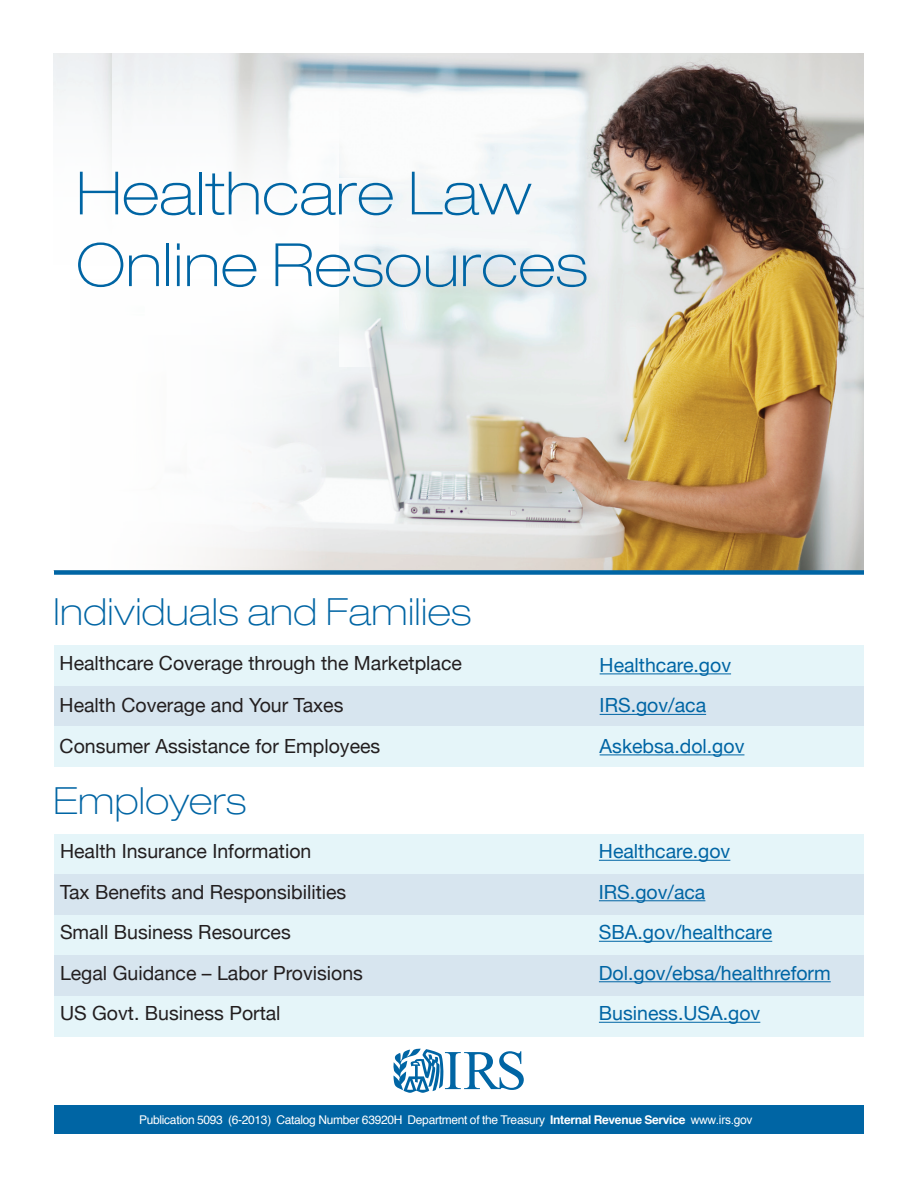
<style>
.page{position:relative;width:918px;height:1188px;background:#fff}
.page>*{position:absolute;margin:0;border:0;box-sizing:border-box;transform-origin:0 0}
.t1{font:100 expanded 59.7px/71.7px "Helvetica Neue";letter-spacing:.01em;color:#0065a4}
.t2{font:100 expanded 37.5px "Helvetica Neue";letter-spacing:.01em;color:#0065a4}
.t3{font:19.5px "Helvetica Neue";color:#231f20}
.t4{font:19.5px "Helvetica Neue";color:#0065a4}
.t5{font:12px "Helvetica";letter-spacing:-.025em;color:#fff}
.s1{font-weight:700}
.s2{font-family:"Arial"}
</style>
<div class="page">
<div style="left:54px;top:645px;width:540px;height:41px;background:#e5f5f9"></div>
<div style="left:594px;top:645px;width:270px;height:41px;background:#e5f5f9"></div>
<div style="left:54px;top:686px;width:540px;height:40px;background:#d7e5ef"></div>
<div style="left:594px;top:686px;width:270px;height:40px;background:#d7e5ef"></div>
<div style="left:54px;top:726px;width:540px;height:41px;background:#e5f5f9"></div>
<div style="left:594px;top:726px;width:270px;height:41px;background:#e5f5f9"></div>
<hr style="left:600px;top:754px;width:144px;height:1px;background:#0065a4">
<div style="left:54px;top:834px;width:539px;height:40px;background:#e5f5f9"></div>
<div style="left:593px;top:834px;width:271px;height:40px;background:#e5f5f9"></div>
<div style="left:54px;top:915px;width:539px;height:40px;background:#e5f5f9"></div>
<div style="left:593px;top:915px;width:271px;height:40px;background:#e5f5f9"></div>
<div style="left:54px;top:996px;width:539px;height:40px;background:#e5f5f9"></div>
<div style="left:593px;top:996px;width:271px;height:40px;background:#e5f5f9"></div>
<div style="left:54px;top:874px;width:539px;height:41px;background:#d7e5ef"></div>
<div style="left:593px;top:874px;width:271px;height:41px;background:#d7e5ef"></div>
<div style="left:54px;top:955px;width:539px;height:41px;background:#d7e5ef"></div>
<div style="left:593px;top:955px;width:271px;height:41px;background:#d7e5ef"></div>
<hr style="left:599px;top:860px;width:131px;height:1px;background:#0065a4">
<hr style="left:599px;top:900px;width:106px;height:1px;background:#0065a4">
<hr style="left:599px;top:941px;width:173px;height:1px;background:#0065a4">
<hr style="left:599px;top:981px;width:232px;height:1px;background:#0065a4">
<hr style="left:599px;top:1022px;width:161px;height:1px;background:#0065a4">
<img style="left:111px;top:54px;width:753px;height:516px">
<div style="left:54px;top:266px;width:273px;height:304px;background:#fff"></div>
<div style="left:54px;top:78px;width:285px;height:201px;background:#fff"></div>
<div style="left:54px;top:266px;width:285px;height:94px;background:#fff"></div>
<svg style="left:339px;top:178px;width:39px;height:189px;fill:#f3f6f8"></svg>
<div style="left:54px;top:570px;width:810px;height:5px;background:#0065a4"></div>
<hr style="left:600px;top:673px;width:131px;height:1px;background:#0065a4">
<hr style="left:600px;top:714px;width:106px;height:1px;background:#0065a4">
<svg style="left:393px;top:1049px;width:131px;height:44px"></svg>
<div style="left:54px;top:1106px;width:810px;height:28px;background:#0065a4"></div>
<h1 class="t1" style="left:76px;top:157px;width:513px">Healthcare Law<br>Online Resources</h1>
<h1 class="t2" style="left:54px;top:589px;width:419px">Individuals and Families</h1>
<p class="t3" style="left:60px;top:651px;width:404px">Healthcare Coverage through the Marketplace</p>
<p class="t4" style="left:600px;top:653px;width:133px">Healthcare.gov</p>
<p class="t3" style="left:60px;top:694px;width:285px">Health Coverage and Your Taxes</p>
<p class="t4" style="left:600px;top:694px;width:108px">IRS.gov/aca</p>
<p class="t3" style="left:60px;top:734px;width:322px">Consumer Assistance for Employees</p>
<p class="t4" style="left:600px;top:734px;width:146px">Askebsa.dol.gov</p>
<h1 class="t2" style="left:54px;top:779px;width:194px">Employers</h1>
<p class="t3" style="left:60px;top:840px;width:253px">Health Insurance Information</p>
<p class="t4" style="left:599px;top:840px;width:133px">Healthcare.gov</p>
<p class="t3" style="left:60px;top:880px;width:288px">Tax Benefits and Responsibilities</p>
<p class="t4" style="left:599px;top:880px;width:108px">IRS.gov/aca</p>
<p class="t3" style="left:60px;top:921px;width:232px">Small Business Resources</p>
<p class="t4" style="left:599px;top:921px;width:175px">SBA.gov/healthcare</p>
<p class="t3" style="left:60px;top:961px;width:305px">Legal Guidance – Labor Provisions</p>
<p class="t4" style="left:599px;top:961px;width:233px">Dol.gov/ebsa/healthreform</p>
<p class="t3" style="left:60px;top:1002px;width:222px">US Govt. Business Portal</p>
<p class="t4" style="left:599px;top:1002px;width:163px">Business.USA.gov</p>
<p class="t5" style="left:139px;top:1112px;width:615px">Publication 5093 (6-2013) Catalog Number 63920H Department of the Treasury <span class="s1">Internal Revenue Service</span> <span class="s2">www.irs.gov</span></p>
</div>
